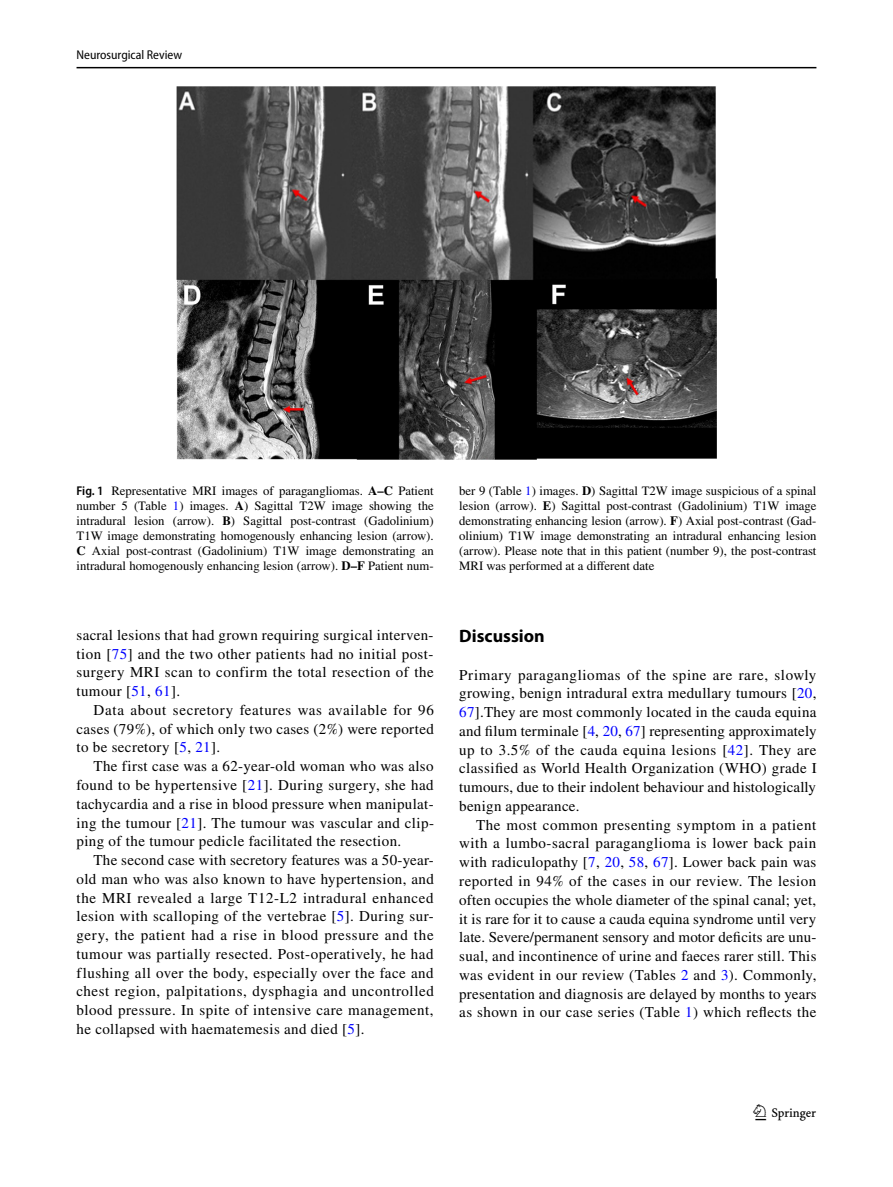
<style>
.page{position:relative;width:893px;height:1187px;background:#fff}
.page>*{position:absolute;margin:0;border:0;box-sizing:border-box;transform-origin:0 0}
.t1{font:22.5px "Springnew Regular 3";color:#000}
.t2{font:700 18px "Myriad Pro";color:#000}
.t3{font:15px/18.8px "STIX";letter-spacing:.025em;color:#000;text-align:justify}
.t4{font:12.75px/15px "STIX";color:#000;text-align:justify}
.t5{font:semi-condensed 12.75px "Myriad Pro";color:#000}
.s1{font-family:"Myriad Pro";font-weight:600;font-stretch:semi-condensed}
.s2{font-weight:700}
.s3{color:#00f}
</style>
<div class="page">
<hr style="left:77px;top:67px;width:739px;height:1px;background:#000">
<img style="left:176px;top:87px;width:540px;height:373px">
<p class="t5" style="left:77px;top:48px;width:107px">Neurosurgical Review</p>
<p class="t4" style="left:77px;top:484px;width:359px"><span class="s1">Fig. 1</span> Representative MRI images of paragangliomas. <span class="s2">A–C</span> Patient number 5 (Table <span class="s3">1</span>) images. <span class="s2">A</span>) Sagittal T2W image showing the intradural lesion (arrow). <span class="s2">B</span>) Sagittal post-contrast (Gadolinium)<br>T1W image demonstrating homogenously enhancing lesion (arrow).<br><span class="s2">C</span> Axial post-contrast (Gadolinium) T1W image demonstrating an intradural homogenously enhancing lesion (arrow). <span class="s2">D–F</span> Patient num-</p>
<p class="t4" style="left:459px;top:484px;width:359px">ber 9 (Table <span class="s3">1</span>) images. <span class="s2">D</span>) Sagittal T2W image suspicious of a spinal lesion (arrow). <span class="s2">E</span>) Sagittal post-contrast (Gadolinium) T1W image demonstrating enhancing lesion (arrow). <span class="s2">F</span>) Axial post-contrast (Gad&shy;olinium) T1W image demonstrating an intradural enhancing lesion (arrow). Please note that in this patient (number 9), the post-contrast MRI was performed at a different date</p>
<p class="t3" style="left:77px;top:626px;width:359px">sacral lesions that had grown requiring surgical interven&shy;tion [<span class="s3">75</span>] and the two other patients had no initial post&shy;surgery MRI scan to confirm the total resection of the tumour [<span class="s3">51</span>, <span class="s3">61</span>].</p>
<p class="t3" style="left:77px;top:701px;width:359px;text-indent:17px">Data about secretory features was available for 96 cases (79%), of which only two cases (2%) were reported to be secretory [<span class="s3">5</span>, <span class="s3">21</span>].</p>
<p class="t3" style="left:77px;top:757px;width:359px;text-indent:17px">The first case was a 62-year-old woman who was also found to be hypertensive [<span class="s3">21</span>]. During surgery, she had tachycardia and a rise in blood pressure when manipulat&shy;ing the tumour [<span class="s3">21</span>]. The tumour was vascular and clip&shy;ping of the tumour pedicle facilitated the resection.</p>
<p class="t3" style="left:77px;top:851px;width:359px;text-indent:17px">The second case with secretory features was a 50-year&shy;old man who was also known to have hypertension, and the MRI revealed a large T12-L2 intradural enhanced lesion with scalloping of the vertebrae [<span class="s3">5</span>]. During sur&shy;gery, the patient had a rise in blood pressure and the tumour was partially resected. Post-operatively, he had flushing all over the body, especially over the face and chest region, palpitations, dysphagia and uncontrolled blood pressure. In spite of intensive care management, he collapsed with haematemesis and died [<span class="s3">5</span>].</p>
<p class="t2" style="left:459px;top:624px;width:87px">Discussion</p>
<p class="t3" style="left:459px;top:666px;width:359px">Primary paragangliomas of the spine are rare, slowly growing, benign intradural extra medullary tumours [<span class="s3">20</span>, <span class="s3">67</span>].They are most commonly located in the cauda equina and filum terminale [<span class="s3">4</span>, <span class="s3">20</span>, <span class="s3">67</span>] representing approximately up to 3.5% of the cauda equina lesions [<span class="s3">42</span>]. They are classified as World Health Organization (WHO) grade I tumours, due to their indolent behaviour and histologically benign appearance.</p>
<p class="t3" style="left:459px;top:816px;width:359px;text-indent:17px">The most common presenting symptom in a patient with a lumbo-sacral paraganglioma is lower back pain with radiculopathy [<span class="s3">7</span>, <span class="s3">20</span>, <span class="s3">58</span>, <span class="s3">67</span>]. Lower back pain was reported in 94% of the cases in our review. The lesion often occupies the whole diameter of the spinal canal; yet, it is rare for it to cause a cauda equina syndrome until very late. Severe/permanent sensory and motor deficits are unu&shy;sual, and incontinence of urine and faeces rarer still. This was evident in our review (Tables <span class="s3">2</span> and <span class="s3">3</span>). Commonly, presentation and diagnosis are delayed by months to years as shown in our case series (Table <span class="s3">1</span>) which reflects the</p>
<h1 class="t1" style="left:755px;top:1104px;width:62px">1 3</h1>
</div>
